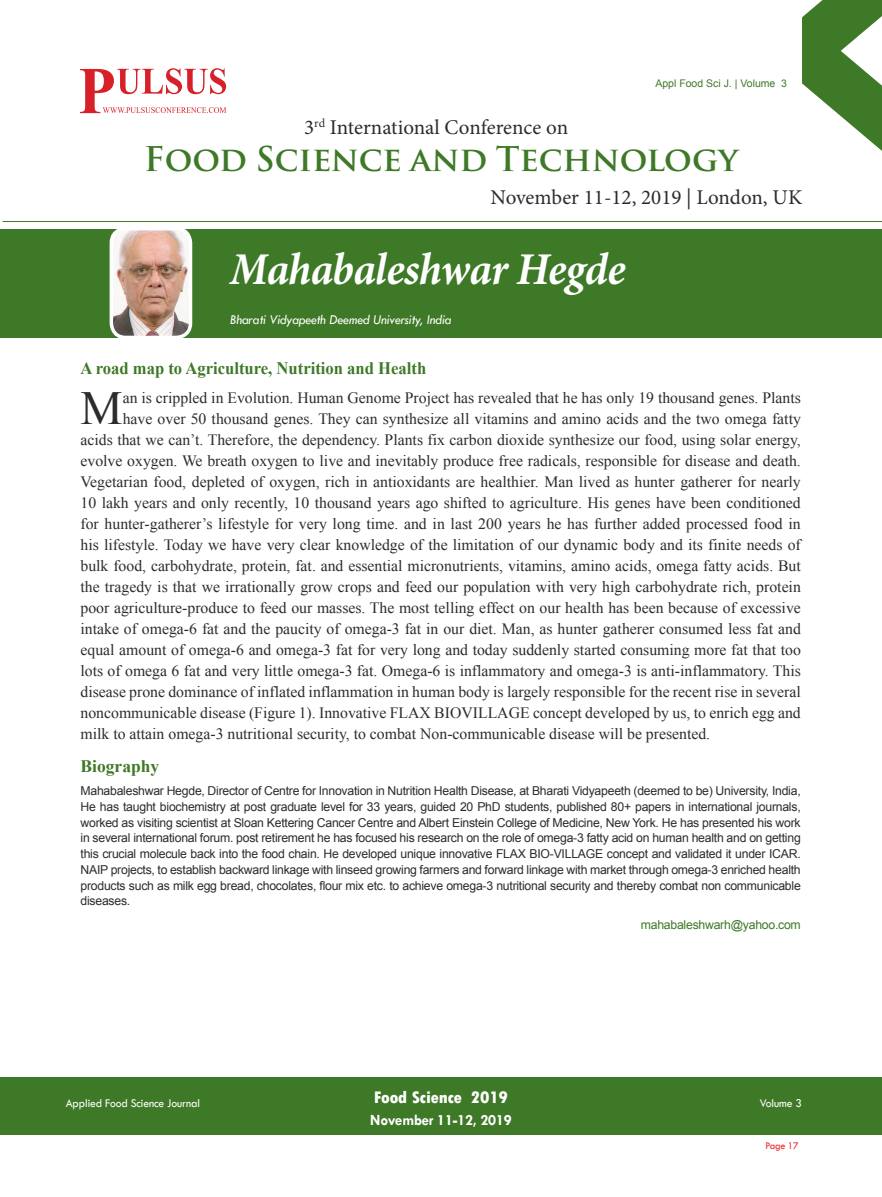
<style>
.page{position:relative;width:882px;height:1197px;background:#fff}
.page>*{position:absolute;margin:0;border:0;box-sizing:border-box;transform-origin:0 0}
.Bio_Heading{font:47.43px "Times New Roman";color:#2e2b2c}
.t1{font:italic 700 45.5px "Minion Pro";letter-spacing:-.015em;color:#fff;scale:.95 1}
.t2{font:700 33.25px "Trajan Pro";color:#3e7927}
.t3{font:21px "Minion Pro";color:#2e2b2c}
.Bio_Heading-2{font:700 17.5px "Times New Roman";color:#3e7927;scale:.95 1}
.t4{font:800 condensed 17.5px "Tw Cen";letter-spacing:-.01em;color:#fff;scale:1.1 1}
.Bio_Heading-3{font:700 17.5px "Times New Roman";color:#3e7927}
.Bio_Heading-4{font:15.75px "Times New Roman";color:#2e2b2c}
.t5{font:700 15.75px "Tw Cen";letter-spacing:-.01em;color:#fff;scale:.95 1}
.t6{font:italic 14px "Tw Cen";letter-spacing:-.01em;color:#fff;scale:.95 1}
.Biography{font:12.25px/15.8px "Arial";letter-spacing:-.02em;color:#2e2b2c;text-align:justify}
.t7{font:12.25px "Tw Cen";letter-spacing:-.01em;color:#fff;scale:.95 1}
.Biography-2{font:12.25px "Arial";letter-spacing:-.02em;color:#3e7927}
.t8{font:10.5px "Arial";color:#3e7927}
.t9{font:10.5px "Tw Cen";letter-spacing:-.02em;color:#ee1d23;scale:.95 1}
</style>
<div class="page">
<div style="left:0;top:1077px;width:882px;height:58px;background:#3e7927"></div>
<hr style="left:3px;top:221px;width:879px;height:1px;background:#3e7927">
<svg style="left:81px;top:68px;width:145px;height:45px"></svg>
<svg style="left:802px;top:0;width:80px;height:151px"></svg>
<div style="left:0;top:229px;width:882px;height:108px;background:#3e7927"></div>
<img style="left:111px;top:230px;width:80px;height:106px">
<div style="left:110px;top:227px;width:82px;height:112px;border:4px solid #fff;border-radius:14px"></div>
<h3 class="t3" style="left:304px;top:113px;width:265px">3<sup>rd</sup> International Conference on</h3>
<p class="t8" style="left:655px;top:76px;width:133px">Appl Food Sci J. | Volume 3</p>
<h3 class="t2" style="left:144px;top:138px;width:596px">Food Science and Technology</h3>
<h3 class="t3" style="left:491px;top:183px;width:313px">November 11-12, 2019 | London, UK</h3>
<p class="t1" style="left:230px;top:237px;width:418px">Mahabaleshwar Hegde</p>
<p class="t6" style="left:230px;top:311px;width:235px">Bharati Vidyapeeth Deemed University, India</p>
<p class="Bio_Heading-2" style="left:81px;top:356px;width:365px">A road map to Agriculture, Nutrition and Health</p>
<p class="Bio_Heading" style="left:81px;top:376px;width:44px">M</p>
<p class="Bio_Heading-4" style="left:123px;top:387px;width:680px">an is crippled in Evolution. Human Genome Project has revealed that he has only 19 thousand genes. Plants</p>
<p class="Bio_Heading-4" style="left:123px;top:408px;width:680px">have over 50 thousand genes. They can synthesize all vitamins and amino acids and the two omega fatty</p>
<p class="Bio_Heading-4" style="left:81px;top:429px;width:722px">acids that we can’t. Therefore, the dependency. Plants fix carbon dioxide synthesize our food, using solar energy,</p>
<p class="Bio_Heading-4" style="left:81px;top:450px;width:722px">evolve oxygen. We breath oxygen to live and inevitably produce free radicals, responsible for disease and death.</p>
<p class="Bio_Heading-4" style="left:81px;top:471px;width:722px">Vegetarian food, depleted of oxygen, rich in antioxidants are healthier. Man lived as hunter gatherer for nearly</p>
<p class="Bio_Heading-4" style="left:81px;top:492px;width:722px">10 lakh years and only recently, 10 thousand years ago shifted to agriculture. His genes have been conditioned</p>
<p class="Bio_Heading-4" style="left:81px;top:513px;width:722px">for hunter-gatherer’s lifestyle for very long time. and in last 200 years he has further added processed food in</p>
<p class="Bio_Heading-4" style="left:81px;top:534px;width:722px">his lifestyle. Today we have very clear knowledge of the limitation of our dynamic body and its finite needs of</p>
<p class="Bio_Heading-4" style="left:81px;top:555px;width:722px">bulk food, carbohydrate, protein, fat. and essential micronutrients, vitamins, amino acids, omega fatty acids. But</p>
<p class="Bio_Heading-4" style="left:81px;top:576px;width:722px">the tragedy is that we irrationally grow crops and feed our population with very high carbohydrate rich, protein</p>
<p class="Bio_Heading-4" style="left:81px;top:597px;width:722px">poor agriculture-produce to feed our masses. The most telling effect on our health has been because of excessive</p>
<p class="Bio_Heading-4" style="left:81px;top:618px;width:722px">intake of omega-6 fat and the paucity of omega-3 fat in our diet. Man, as hunter gatherer consumed less fat and</p>
<p class="Bio_Heading-4" style="left:81px;top:639px;width:722px">equal amount of omega-6 and omega-3 fat for very long and today suddenly started consuming more fat that too</p>
<p class="Bio_Heading-4" style="left:81px;top:660px;width:722px">lots of omega 6 fat and very little omega-3 fat. Omega-6 is inflammatory and omega-3 is anti-inflammatory. This</p>
<p class="Bio_Heading-4" style="left:81px;top:681px;width:722px">disease prone dominance of inflated inflammation in human body is largely responsible for the recent rise in several</p>
<p class="Bio_Heading-4" style="left:81px;top:702px;width:722px">noncommunicable disease (Figure 1). Innovative FLAX BIOVILLAGE concept developed by us, to enrich egg and</p>
<p class="Bio_Heading-4" style="left:81px;top:723px;width:631px">milk to attain omega-3 nutritional security, to combat Non-communicable disease will be presented.</p>
<p class="Bio_Heading-3" style="left:81px;top:754px;width:80px">Biography</p>
<p class="Biography" style="left:81px;top:783px;width:722px">Mahabaleshwar Hegde, Director of Centre for Innovation in Nutrition Health Disease, at Bharati Vidyapeeth (deemed to be) University, India, He has taught biochemistry at post graduate level for 33 years, guided 20 PhD students, published 80+ papers in international journals, worked as visiting scientist at Sloan Kettering Cancer Centre and Albert Einstein College of Medicine, New York. He has presented his work in several international forum. post retirement he has focused his research on the role of omega-3 fatty acid on human health and on getting this crucial molecule back into the food chain. He developed unique innovative FLAX BIO-VILLAGE concept and validated it under ICAR.<br>NAIP projects, to establish backward linkage with linseed growing farmers and forward linkage with market through omega-3 enriched health products such as milk egg bread, chocolates, flour mix etc. to achieve omega-3 nutritional security and thereby combat non communicable diseases.</p>
<p class="Biography-2" style="left:641px;top:916px;width:161px">mahabaleshwarh@yahoo.com</p>
<p class="t7" style="left:66px;top:1096px;width:143px">Applied Food Science Journal</p>
<p class="t4" style="left:374px;top:1087px;width:123px">Food Science 2019</p>
<p class="t5" style="left:370px;top:1111px;width:151px">November 11-12, 2019</p>
<p class="t7" style="left:760px;top:1095px;width:46px">Volume 3</p>
<p class="t9" style="left:765px;top:1140px;width:37px">Page 17</p>
</div>
